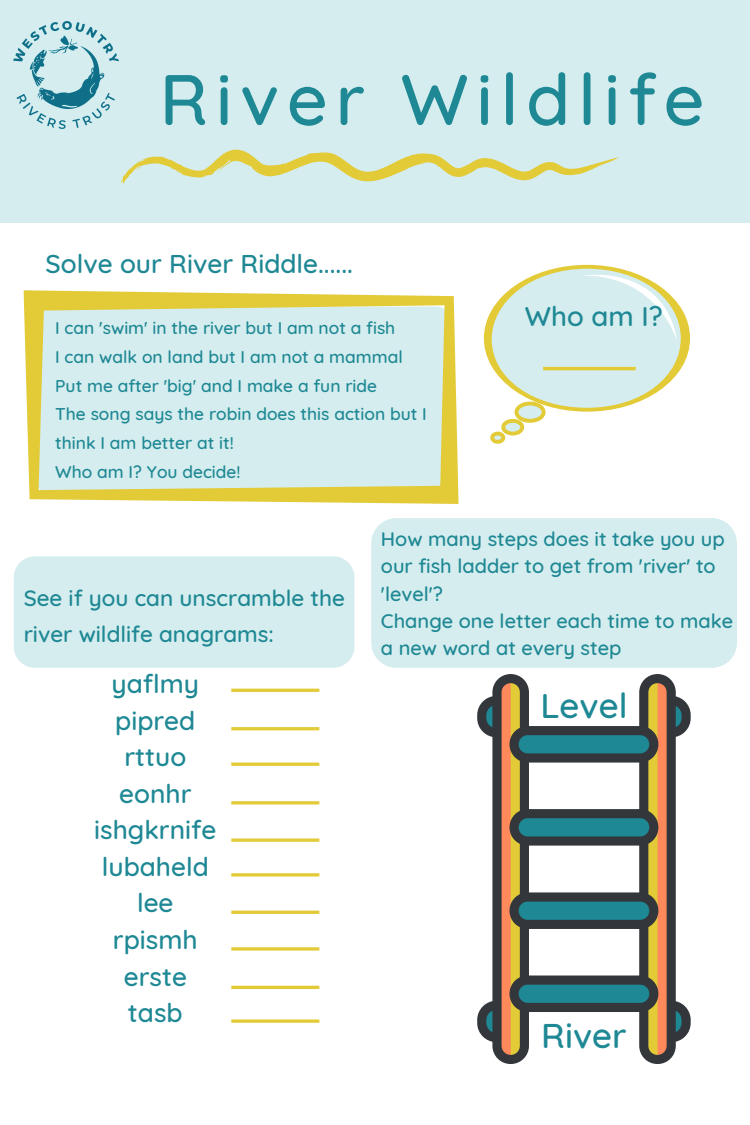
<style>
.page{position:relative;width:750px;height:1125px;background:#fff}
.page>*{position:absolute;margin:0;border:0;box-sizing:border-box;transform-origin:0 0}
.t1{font:500 71.38px "Quicksand";letter-spacing:.11em;color:#1e8894}
.t2{font:500 35px "Quicksand";color:#1e8894}
.t3{font:500 27.62px "Quicksand";color:#1e8894}
.t4{font:500 26.25px/36.5px "Quicksand";color:#1e8894;text-align:center}
.t5{font:500 22.5px/36.5px "Quicksand";color:#1e8894}
.t6{font:500 20px/27.2px "Quicksand";color:#1e8894}
.t7{font:500 17.38px/28.8px "Quicksand";color:#1e8894}
</style>
<div class="page">
<div style="left:0;top:0;width:750px;height:223px;background:#d5edee"></div>
<img style="left:14px;top:21px;width:105px;height:108px">
<svg style="left:121px;top:150px;width:498px;height:34px"></svg>
<svg style="left:24px;top:290px;width:435px;height:214px;background:#d9e7cc"></svg>
<svg style="left:231px;top:689px;width:88px;height:3px"></svg>
<svg style="left:231px;top:727px;width:88px;height:3px"></svg>
<svg style="left:231px;top:763px;width:88px;height:3px"></svg>
<svg style="left:231px;top:801px;width:88px;height:4px"></svg>
<svg style="left:231px;top:838px;width:88px;height:4px"></svg>
<svg style="left:231px;top:873px;width:88px;height:4px"></svg>
<svg style="left:231px;top:911px;width:88px;height:3px"></svg>
<svg style="left:231px;top:947px;width:88px;height:4px"></svg>
<svg style="left:231px;top:986px;width:88px;height:3px"></svg>
<svg style="left:231px;top:1019px;width:88px;height:4px"></svg>
<svg style="left:484px;top:264px;width:206px;height:180px"></svg>
<svg style="left:482px;top:701px;width:29px;height:32px"></svg>
<div style="left:477px;top:696px;width:39px;height:41px;border:9px solid #33363a;border-radius:15px"></div>
<svg style="left:482px;top:1005px;width:29px;height:33px"></svg>
<div style="left:477px;top:1001px;width:39px;height:41px;border:9px solid #33363a;border-radius:15px"></div>
<svg style="left:657px;top:701px;width:29px;height:32px"></svg>
<div style="left:652px;top:696px;width:39px;height:41px;border:9px solid #33363a;border-radius:15px"></div>
<svg style="left:657px;top:1005px;width:29px;height:33px"></svg>
<div style="left:652px;top:1001px;width:39px;height:41px;border:9px solid #33363a;border-radius:15px"></div>
<div style="left:497px;top:679px;width:27px;height:380px;background:#ff895a;border-radius:14px"></div>
<div style="left:492px;top:674px;width:37px;height:390px;border:9px solid #33363a;border-radius:14px"></div>
<div style="left:644px;top:679px;width:27px;height:380px;background:#ff895a;border-radius:14px"></div>
<div style="left:639px;top:674px;width:37px;height:390px;border:9px solid #33363a;border-radius:14px"></div>
<svg style="left:511px;top:679px;width:147px;height:380px"></svg>
<div style="left:509px;top:976px;width:149px;height:36px;border:9px solid #33363a;border-radius:14px"></div>
<div style="left:14px;top:556px;width:340px;height:112px;background:#d5edee"></div>
<div style="left:371px;top:518px;width:366px;height:150px;background:#d5edee;border-radius:25px"></div>
<h1 class="t1" style="left:160px;top:54px;width:546px">River Wildlife</h1>
<h3 class="t4" style="left:46px;top:244px;width:309px">Solve our River Riddle......</h3>
<p class="t7" style="left:55px;top:313px;width:373px">I can 'swim' in the river but I am not a fish<br>I can walk on land but I am not a mammal Put me after 'big' and I make a fun ride<br>The song says the robin does this action but I think I am better at it!<br>Who am I? You decide!</p>
<h3 class="t3" style="left:525px;top:299px;width:139px">Who am I?</h3>
<p class="t5" style="left:24px;top:579px;width:323px">See if you can unscramble the river wildlife anagrams:</p>
<h3 class="t4" style="left:94px;top:665px;width:124px">yaflmy pipred rttuo eonhr ishgkrnife lubaheld lee rpismh erste tasb</h3>
<p class="t6" style="left:381px;top:525px;width:354px">How many steps does it take you up our fish ladder to get from 'river' to 'level'?<br>Change one letter each time to make a new word at every step</p>
<h2 class="t2" style="left:540px;top:683px;width:89px">Level</h2>
<h2 class="t2" style="left:541px;top:1013px;width:87px">River</h2>
</div>
